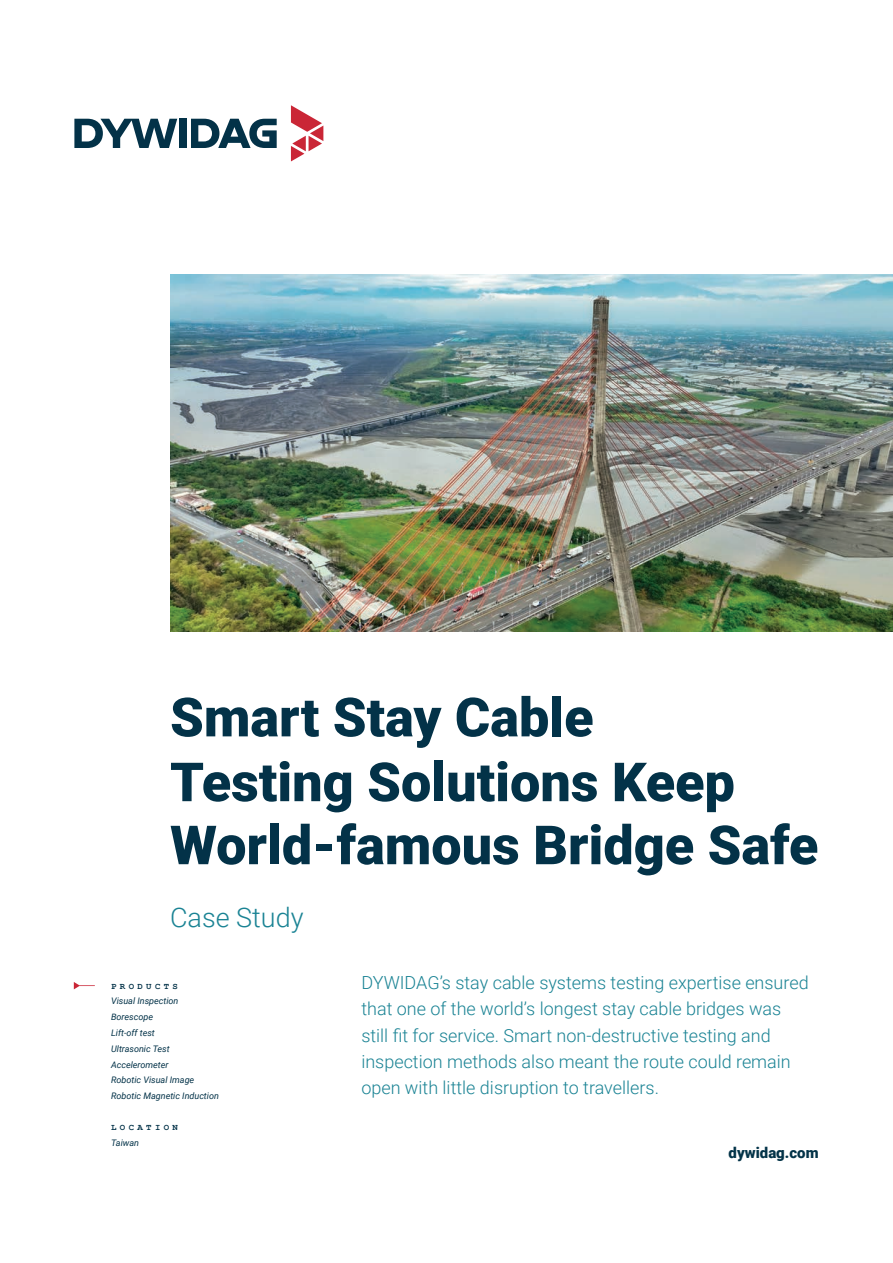
<style>
.page{position:relative;width:893px;height:1263px;background:#fff}
.page>*{position:absolute;margin:0;border:0;box-sizing:border-box;transform-origin:0 0}
.t1{font:900 54px/63.9px "Roboto";color:#033248}
.t2{font:300 27px "Roboto";color:#1a8394}
.t3{font:300 18px/26.2px "Roboto";color:#1a8394}
.t4{font:900 15px "Roboto";color:#033348}
.t5{font:italic 9px/15.8px "Roboto";color:#033248}
.t6{font:700 9px "Courier New";letter-spacing:.375em;color:#033248}
</style>
<div class="page">
<svg style="left:74px;top:119px;width:103px;height:29px"></svg>
<div style="left:179px;top:119px;width:8px;height:29px;background:#033248"></div>
<svg style="left:191px;top:119px;width:86px;height:29px"></svg>
<svg style="left:291px;top:105px;width:32px;height:56px"></svg>
<img style="left:170px;top:274px;width:723px;height:357px">
<svg style="left:74px;top:982px;width:21px;height:7px"></svg>
<h1 class="t1" style="left:170px;top:683px;width:650px">Smart Stay Cable<br>Testing Solutions Keep<br>World-famous Bridge Safe</h1>
<h2 class="t2" style="left:170px;top:899px;width:135px">Case Study</h2>
<p class="t6" style="left:111px;top:980px;width:68px">PRODUCTS</p>
<p class="t5" style="left:111px;top:993px;width:109px">Visual Inspection<br>Borescope<br>Lift-off test<br>Ultrasonic Test<br>Accelerometer<br>Robotic Visual Image<br>Robotic Magnetic Induction</p>
<p class="t6" style="left:111px;top:1121px;width:68px">LOCATION</p>
<p class="t5" style="left:111px;top:1134px;width:29px">Taiwan</p>
<p class="t3" style="left:361px;top:969px;width:449px">DYWIDAG’s stay cable systems testing expertise ensured that one of the world’s longest stay cable bridges was still fit for service. Smart non-destructive testing and inspection methods also meant the route could remain open with little disruption to travellers.</p>
<p class="t4" style="left:729px;top:1142px;width:91px">dywidag.com</p>
</div>
